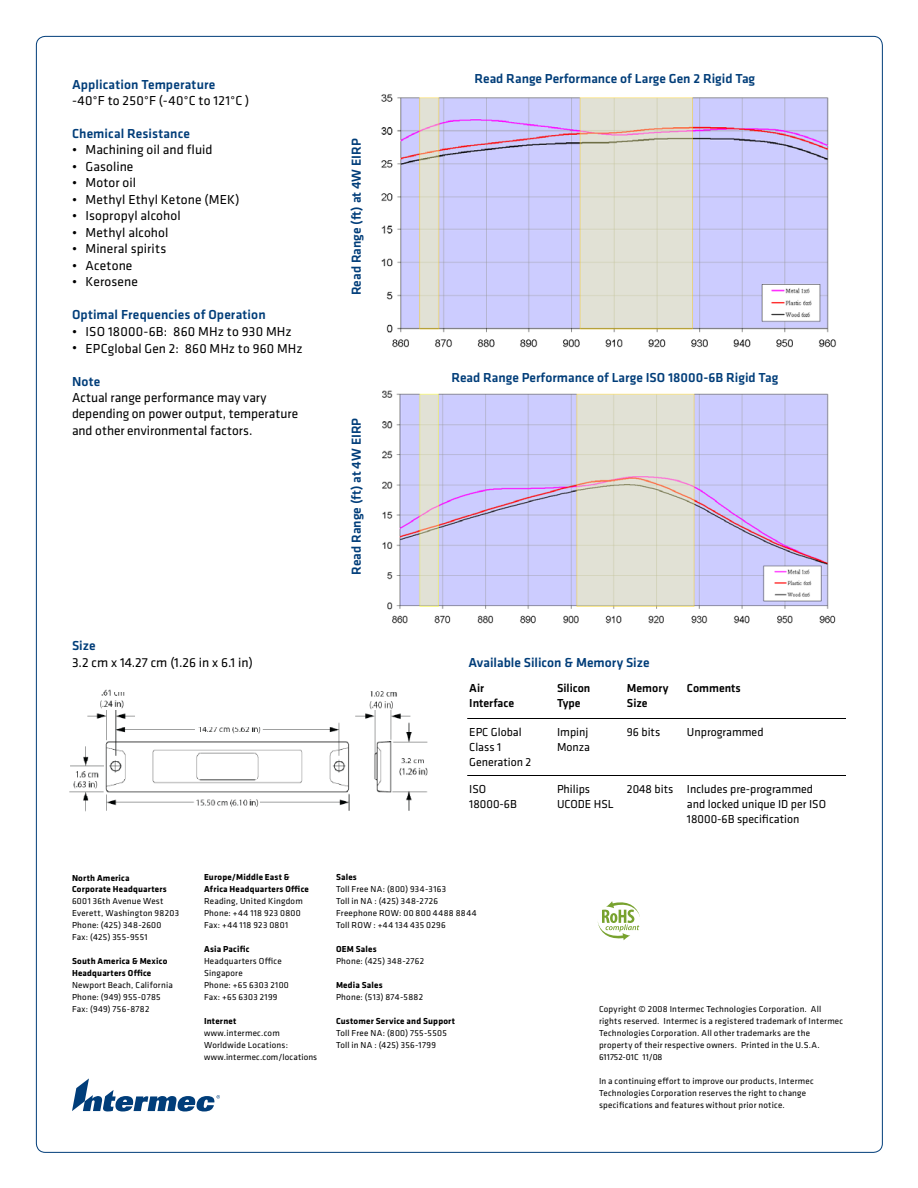
<style>
.page{position:relative;width:918px;height:1188px;background:#fff}
.page>*{position:absolute;margin:0;border:0;box-sizing:border-box;transform-origin:0 0}
.t1{font:13.5px/16.5px "Klavika";letter-spacing:.005em;color:#000}
.t2{font:500 13.5px "Klavika";color:#003d79}
.t3{font:12px/15px "Klavika";color:#000}
.t4{font:500 12px/15px "Klavika";color:#000}
.t5{font:9px/12px "Klavika";letter-spacing:.025em;color:#000}
.t6{font:700 9px/12px "Klavika";letter-spacing:.02em;color:#000}
</style>
<div class="page">
<svg style="left:72px;top:1078px;width:148px;height:34px"></svg>
<img style="left:69px;top:689px;width:359px;height:123px">
<img style="left:382px;top:390px;width:454px;height:234px">
<img style="left:381px;top:94px;width:455px;height:254px">
<hr style="left:467px;top:718px;width:379px;height:1px;background:#000">
<hr style="left:467px;top:775px;width:379px;height:1px;background:#000">
<svg style="left:598px;top:901px;width:42px;height:39px"></svg>
<h1 class="t2" style="left:72px;top:75px;width:145px">Application Temperature</h1>
<h1 class="t1" style="left:72px;top:92px;width:179px">-40°F to 250°F (-40°C to 121°C )</h1>
<h1 class="t2" style="left:72px;top:124px;width:119px">Chemical Resistance</h1>
<h1 class="t1" style="left:72px;top:141px;width:142px">• Machining oil and fluid</h1>
<h1 class="t1" style="left:72px;top:158px;width:63px">• Gasoline</h1>
<h1 class="t1" style="left:72px;top:174px;width:66px">• Motor oil</h1>
<h1 class="t1" style="left:72px;top:191px;width:169px">• Methyl Ethyl Ketone (MEK)</h1>
<h1 class="t1" style="left:72px;top:207px;width:110px">• Isopropyl alcohol</h1>
<h1 class="t1" style="left:72px;top:224px;width:98px">• Methyl alcohol</h1>
<h1 class="t1" style="left:72px;top:240px;width:96px">• Mineral spirits</h1>
<h1 class="t1" style="left:72px;top:257px;width:62px">• Acetone</h1>
<h1 class="t1" style="left:72px;top:273px;width:67px">• Kerosene</h1>
<h1 class="t2" style="left:72px;top:306px;width:195px">Optimal Frequencies of Operation</h1>
<h1 class="t1" style="left:72px;top:323px;width:221px">• ISO 18000-6B: 860 MHz to 930 MHz</h1>
<h1 class="t1" style="left:72px;top:339px;width:232px">• EPCglobal Gen 2: 860 MHz to 960 MHz</h1>
<h1 class="t2" style="left:72px;top:372px;width:30px">Note</h1>
<h1 class="t1" style="left:72px;top:389px;width:228px">Actual range performance may vary depending on power output, temperature and other environmental factors.</h1>
<h1 class="t2" style="left:347px;top:295px;width:158px;rotate:-90deg">Read Range (ft) at 4W EIRP</h1>
<h1 class="t2" style="left:347px;top:575px;width:158px;rotate:-90deg">Read Range (ft) at 4W EIRP</h1>
<h1 class="t2" style="left:475px;top:69px;width:282px">Read Range Performance of Large Gen 2 Rigid Tag</h1>
<h1 class="t2" style="left:451px;top:369px;width:328px">Read Range Performance of Large ISO 18000-6B Rigid Tag</h1>
<h1 class="t2" style="left:72px;top:636px;width:25px">Size</h1>
<h1 class="t1" style="left:72px;top:654px;width:182px">3.2 cm x 14.27 cm (1.26 in x 6.1 in)</h1>
<h1 class="t2" style="left:469px;top:653px;width:182px">Available Silicon &amp; Memory Size</h1>
<h2 class="t4" style="left:469px;top:680px;width:46px">Air<br>Interface</h2>
<h2 class="t4" style="left:557px;top:680px;width:35px">Silicon<br>Type</h2>
<h2 class="t4" style="left:627px;top:680px;width:43px">Memory<br>Size</h2>
<h2 class="t4" style="left:687px;top:680px;width:55px">Comments</h2>
<h2 class="t3" style="left:469px;top:724px;width:64px">EPC Global<br>Class 1<br>Generation 2</h2>
<h2 class="t3" style="left:557px;top:724px;width:35px">Impinj<br>Monza</h2>
<h2 class="t3" style="left:627px;top:724px;width:35px">96 bits</h2>
<h2 class="t3" style="left:687px;top:724px;width:78px">Unprogrammed</h2>
<h2 class="t3" style="left:469px;top:781px;width:49px">ISO<br>18000-6B</h2>
<h2 class="t3" style="left:557px;top:781px;width:58px">Philips<br>UCODE HSL</h2>
<h2 class="t3" style="left:687px;top:781px;width:141px;text-indent:-60px">2048 bits Includes pre-programmed and locked unique ID per ISO<br>18000-6B specification</h2>
<p class="t6" style="left:72px;top:871px;width:96px">North America<br>Corporate Headquarters</p>
<p class="t5" style="left:72px;top:895px;width:109px">6001 36th Avenue West<br>Everett, Washington 98203<br>Phone: (425) 348-2600<br>Fax: (425) 355-9551</p>
<p class="t6" style="left:72px;top:955px;width:97px">South America &amp; Mexico<br>Headquarters Office</p>
<p class="t5" style="left:72px;top:979px;width:102px">Newport Beach, California<br>Phone: (949) 955-0785<br>Fax: (949) 756-8782</p>
<p class="t6" style="left:204px;top:871px;width:106px">Europe/Middle East &amp;<br>Africa Headquarters Office</p>
<p class="t5" style="left:204px;top:895px;width:100px">Reading, United Kingdom<br>Phone: +44 118 923 0800<br>Fax: +44 118 923 0801</p>
<p class="t6" style="left:204px;top:943px;width:47px">Asia Pacific</p>
<p class="t5" style="left:204px;top:955px;width:86px">Headquarters Office<br>Singapore<br>Phone: +65 6303 2100<br>Fax: +65 6303 2199</p>
<p class="t6" style="left:204px;top:1015px;width:34px">Internet</p>
<p class="t5" style="left:204px;top:1027px;width:115px">www.intermec.com<br>Worldwide Locations: www.intermec.com/locations</p>
<p class="t6" style="left:336px;top:871px;width:22px">Sales</p>
<p class="t5" style="left:336px;top:883px;width:142px">Toll Free NA: (800) 934-3163<br>Toll in NA : (425) 348-2726<br>Freephone ROW: 00 800 4488 8844<br>Toll ROW : +44 134 435 0296</p>
<p class="t6" style="left:336px;top:943px;width:42px">OEM Sales</p>
<p class="t5" style="left:336px;top:955px;width:90px">Phone: (425) 348-2762</p>
<p class="t6" style="left:336px;top:979px;width:48px">Media Sales</p>
<p class="t5" style="left:336px;top:991px;width:89px">Phone: (513) 874-5882</p>
<p class="t6" style="left:336px;top:1015px;width:121px">Customer Service and Support</p>
<p class="t5" style="left:336px;top:1027px;width:112px">Toll Free NA: (800) 755-5505<br>Toll in NA : (425) 356-1799</p>
<p class="t5" style="left:599px;top:1003px;width:246px">Copyright © 2008 Intermec Technologies Corporation. All rights reserved. Intermec is a registered trademark of Intermec Technologies Corporation. All other trademarks are the property of their respective owners. Printed in the U.S.A.<br>611752-01C 11/08</p>
<p class="t5" style="left:599px;top:1075px;width:216px">In a continuing effort to improve our products, Intermec<br>Technologies Corporation reserves the right to change specifications and features without prior notice.</p>
</div>
